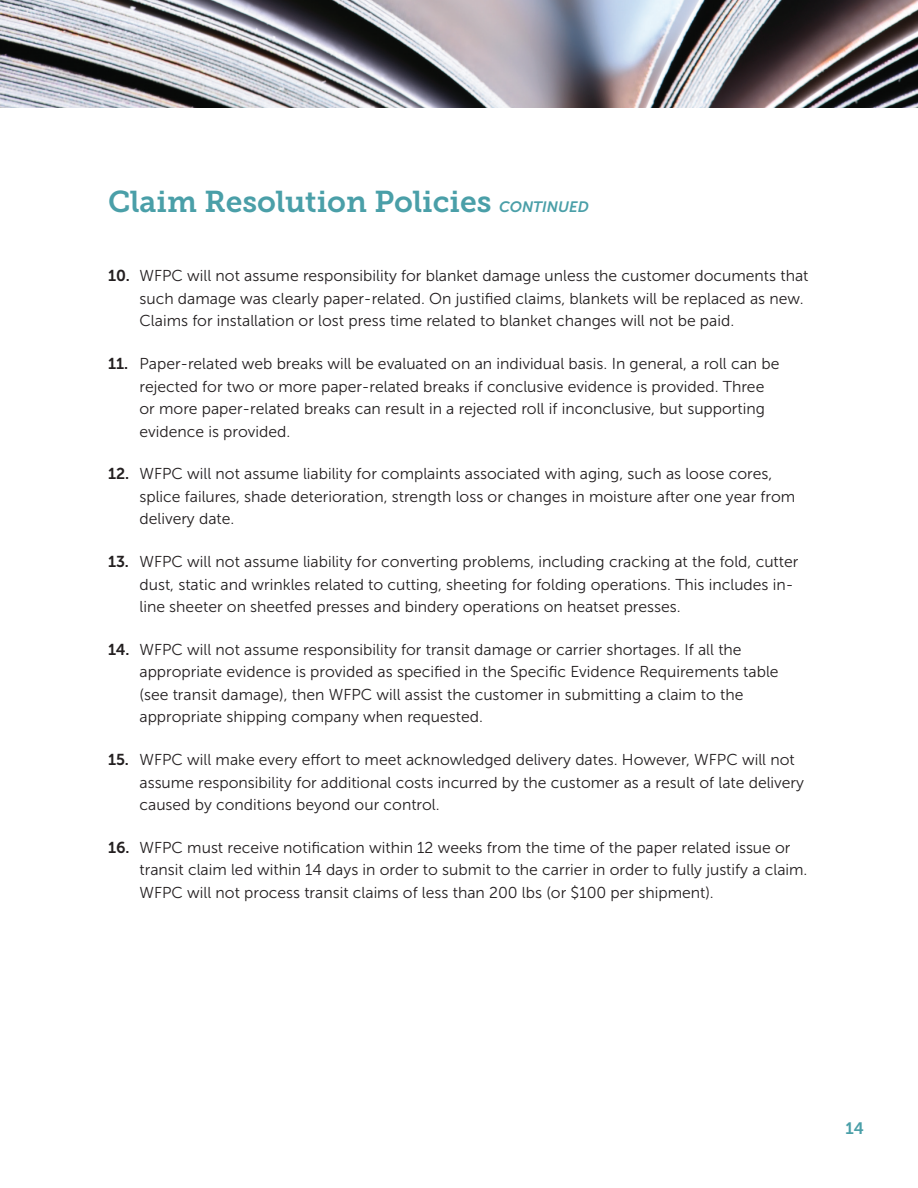
<style>
.page{position:relative;width:918px;height:1188px;background:#fff}
.page>*{position:absolute;margin:0;border:0;box-sizing:border-box;transform-origin:0 0}
.t1{font:30px "Museo Slab 700";color:#4a9fa8}
.t2{font:16.5px "Museo Slab 700";color:#4a9fa8}
.t3{font:15.75px/22.5px "Museo Sans 300";color:#231f20}
.s1{font-family:"Museo Sans 700";font-style:italic;font-size:15px}
.s2{font-family:"Museo Sans 700"}
</style>
<div class="page">
<img style="left:0;top:0;width:918px;height:108px">
<h1 class="t1" style="left:108px;top:184px;width:482px">Claim Resolution Policies <span class="s1">CONTINUED</span></h1>
<p class="t3" style="left:140px;top:265px;width:671px;text-indent:-32px"><span class="s2">10.</span> WFPC will not assume responsibility for blanket damage unless the customer documents that such damage was clearly paper-related. On justified claims, blankets will be replaced as new.<br>Claims for installation or lost press time related to blanket changes will not be paid.</p>
<p class="t3" style="left:140px;top:352px;width:641px;text-indent:-32px"><span class="s2">11.</span> Paper-related web breaks will be evaluated on an individual basis. In general, a roll can be rejected for two or more paper-related breaks if conclusive evidence is provided. Three or more paper-related breaks can result in a rejected roll if inconclusive, but supporting evidence is provided.</p>
<p class="t3" style="left:140px;top:463px;width:657px;text-indent:-32px"><span class="s2">12.</span> WFPC will not assume liability for complaints associated with aging, such as loose cores, splice failures, shade deterioration, strength loss or changes in moisture after one year from delivery date.</p>
<p class="t3" style="left:140px;top:550px;width:660px;text-indent:-32px"><span class="s2">13.</span> WFPC will not assume liability for converting problems, including cracking at the fold, cutter dust, static and wrinkles related to cutting, sheeting for folding operations. This includes in&shy;line sheeter on sheetfed presses and bindery operations on heatset presses.</p>
<p class="t3" style="left:140px;top:638px;width:641px;text-indent:-32px"><span class="s2">14.</span> WFPC will not assume responsibility for transit damage or carrier shortages. If all the appropriate evidence is provided as specified in the Specific Evidence Requirements table (see transit damage), then WFPC will assist the customer in submitting a claim to the appropriate shipping company when requested.</p>
<p class="t3" style="left:140px;top:749px;width:666px;text-indent:-32px"><span class="s2">15.</span> WFPC will make every effort to meet acknowledged delivery dates. However, WFPC will not assume responsibility for additional costs incurred by the customer as a result of late delivery caused by conditions beyond our control.</p>
<p class="t3" style="left:140px;top:836px;width:670px;text-indent:-32px"><span class="s2">16.</span> WFPC must receive notification within 12 weeks from the time of the paper related issue or transit claim led within 14 days in order to submit to the carrier in order to fully justify a claim.<br>WFPC will not process transit claims of less than 200 lbs (or $100 per shipment).</p>
<p class="t2" style="left:846px;top:1119px;width:20px">14</p>
</div>
